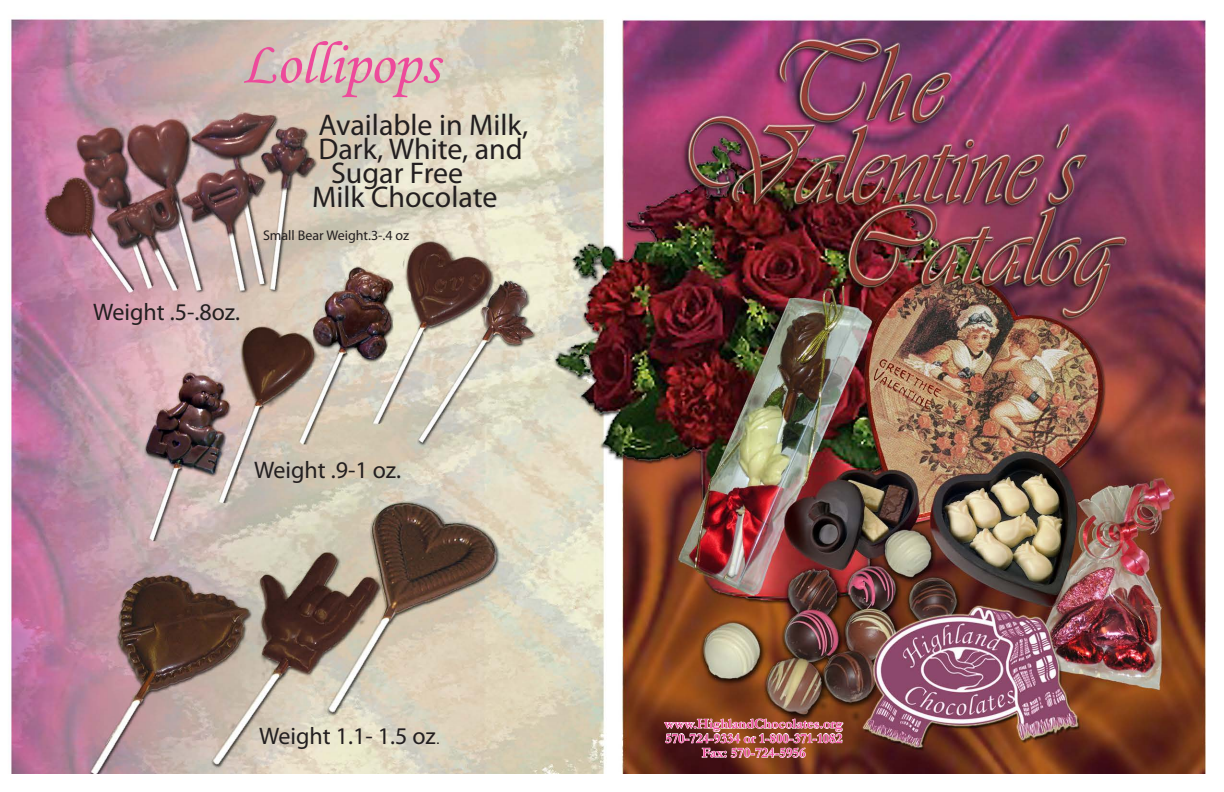
<style>
.page{position:relative;width:1224px;height:792px;background:#fff}
.page>*{position:absolute;margin:0;border:0;box-sizing:border-box;transform-origin:0 0}
.t1{font:60px "Monotype Corsiva";color:#ed4a9b}
.Body{font:30px "Myriad Pro";color:#231f20}
.Body-2{font:24px "Myriad Pro";color:#231f20}
.t2{font:700 14px "Garamond";color:#ed4a9b}
.Body-3{font:14px "Myriad Pro";color:#231f20}
.s1{font-family:"Arial";font-size:16px}
</style>
<div class="page">
<img style="left:11px;top:19px;width:1195px;height:755px">
<svg style="left:663px;top:708px;width:181px;height:54px;background:#91634f"></svg>
<p class="t1" style="left:241px;top:28px;width:200px">Lollipops</p>
<p class="Body" style="left:318px;top:106px;width:211px">Available in Milk,</p>
<p class="Body" style="left:318px;top:130px;width:206px">Dark, White, and</p>
<p class="Body" style="left:331px;top:154px;width:134px">Sugar Free</p>
<p class="Body" style="left:312px;top:178px;width:187px">Milk Chocolate</p>
<p class="Body-3" style="left:263px;top:227px;width:148px">Small Bear Weight.3-.4 oz</p>
<p class="Body-2" style="left:93px;top:297px;width:148px">Weight .5-.8oz.</p>
<p class="Body-2" style="left:254px;top:455px;width:149px">Weight .9-1 oz.</p>
<p class="Body-2" style="left:259px;top:721px;width:183px">Weight 1.1- 1.5 oz<span class="s1">.</span></p>
<p class="t2" style="left:665px;top:714px;width:180px">www.HighlandChocolates.org</p>
<p class="t2" style="left:665px;top:729px;width:179px">570-724-9334 or 1-800-371-1082</p>
<p class="t2" style="left:702px;top:743px;width:105px">Fax: 570-724-5956</p>
</div>
